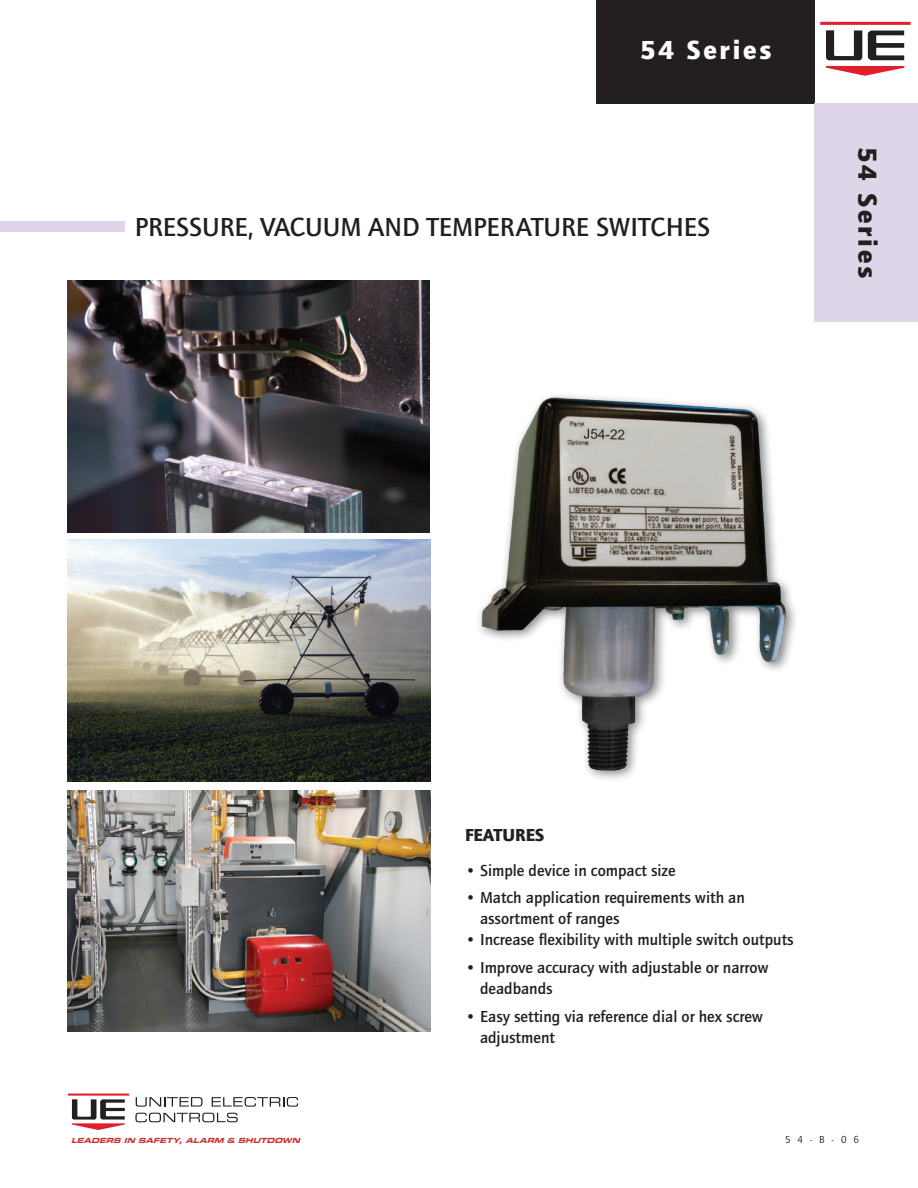
<style>
.page{position:relative;width:918px;height:1188px;background:#fff}
.page>*{position:absolute;margin:0;border:0;box-sizing:border-box;transform-origin:0 0}
.t1{font:27px "Quay Sans Md ITC";color:#231f20}
.t2{font:900 27px "Quay Sans ITC";letter-spacing:.1em;color:#fbfafc}
.t3{font:900 27px "Quay Sans ITC";letter-spacing:.1em;color:#231f20}
.t4{font:900 18px "Quay Sans ITC";color:#231f20}
.t5{font:16.5px/21px "Quay Sans Md ITC";color:#231f20}
.t6{font:10.5px "Quay Sans ITC Book SC900";color:#231f20}
.t7{font:italic 7.05px "Eurostile Bold Extended Two";color:#cd3232}
</style>
<div class="page">
<div style="left:597px;top:0;width:218px;height:103px;background:#231f20"></div>
<div style="left:814px;top:103px;width:104px;height:219px;background:#ded5e9"></div>
<div style="left:0;top:221px;width:125px;height:11px;background:#ded5e9"></div>
<hr style="left:820px;top:22px;width:91px;height:3px;background:#e11e2c">
<svg style="left:826px;top:30px;width:36px;height:30px"></svg>
<svg style="left:826px;top:66px;width:78px;height:10px"></svg>
<svg style="left:868px;top:31px;width:36px;height:29px"></svg>
<img style="left:478px;top:395px;width:318px;height:384px">
<img style="left:68px;top:540px;width:362px;height:241px">
<img style="left:68px;top:280px;width:362px;height:253px">
<img style="left:68px;top:791px;width:362px;height:241px">
<hr style="left:68px;top:1094px;width:61px;height:2px;background:#e11e2c">
<svg style="left:72px;top:1099px;width:53px;height:31px"></svg>
<svg style="left:136px;top:1097px;width:67px;height:10px"></svg>
<svg style="left:212px;top:1097px;width:86px;height:10px"></svg>
<svg style="left:135px;top:1113px;width:103px;height:9px"></svg>
<h1 class="t2" style="left:640px;top:34px;width:133px">54 Series</h1>
<h1 class="t1" style="left:135px;top:212px;width:577px">PRESSURE, VACUUM AND TEMPERATURE SWITCHES</h1>
<h1 class="t3" style="left:883px;top:147px;width:133px;rotate:90deg">54 Series</h1>
<p class="t4" style="left:465px;top:825px;width:81px">FEATURES</p>
<p class="t5" style="left:465px;top:860px;width:212px">• Simple device in compact size</p>
<p class="t5" style="left:480px;top:888px;width:266px;text-indent:-15px">• Match application requirements with an assortment of ranges</p>
<p class="t5" style="left:465px;top:930px;width:330px">• Increase flexibility with multiple switch outputs</p>
<p class="t5" style="left:480px;top:957px;width:290px;text-indent:-15px">• Improve accuracy with adjustable or narrow deadbands</p>
<p class="t5" style="left:480px;top:1006px;width:284px;text-indent:-15px">• Easy setting via reference dial or hex screw adjustment</p>
<p class="t7" style="left:71px;top:1135px;width:233px">LEADERS IN SAFETY, ALARM &amp; SHUTDOWN</p>
<p class="t6" style="left:785px;top:1133px;width:76px">54-B-06</p>
</div>
